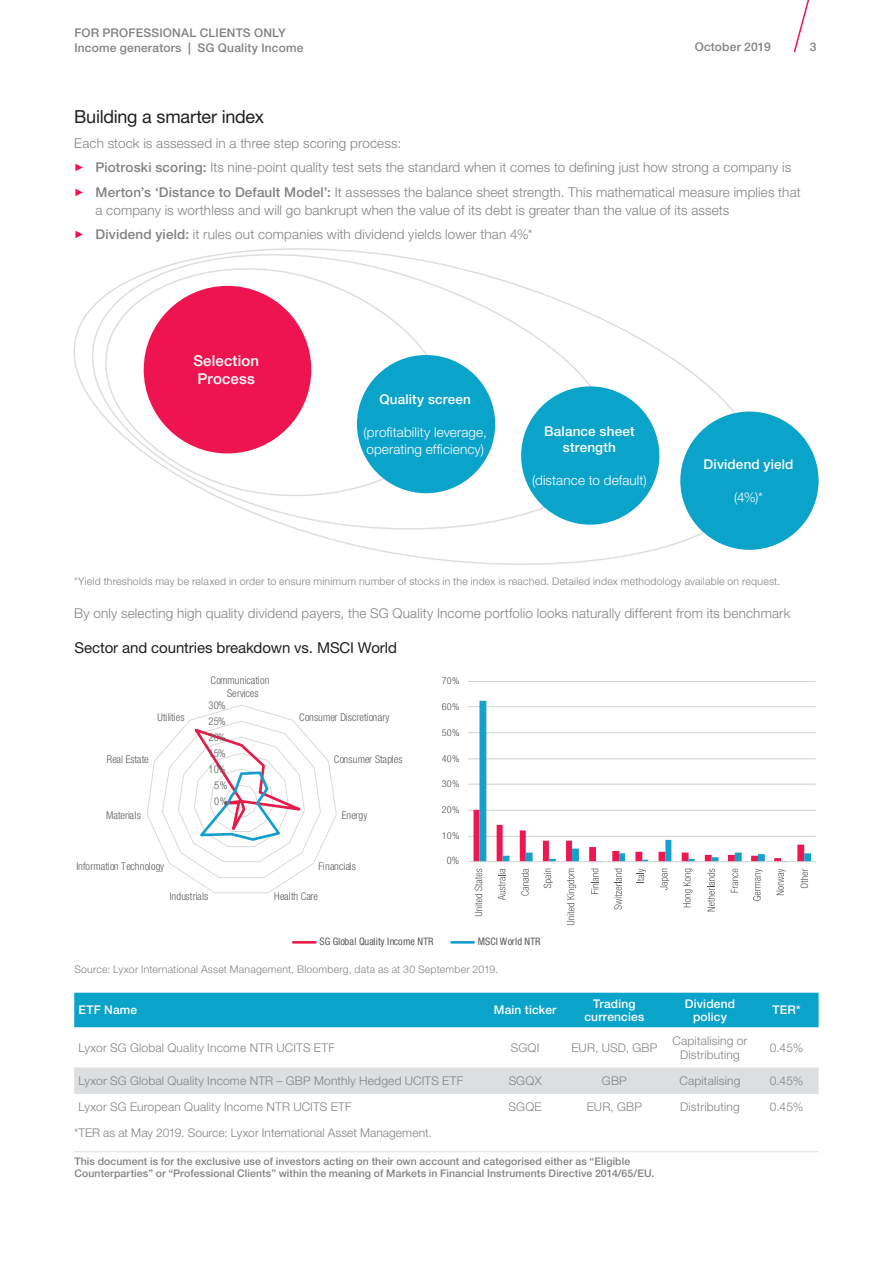
<style>
.page{position:relative;width:893px;height:1263px;background:#fff}
.page>*{position:absolute;margin:0;border:0;box-sizing:border-box;transform-origin:0 0}
.Heading_2_-_First_pa{font:18px "Helvetica Neue LT Pro";letter-spacing:-.015em;color:#231f20}
.Heading_3{font:15px "Helvetica Neue LT Pro";letter-spacing:-.005em;color:#231f20}
.Body_-_9pt_12pt{font:500 15px/18px "Helvetica Neue LT Pro";letter-spacing:.01em;color:#fff}
.Body_-_9pt_12pt-2{font:300 13.5px/18px "Helvetica Neue LT Pro";letter-spacing:.01em;color:#808285}
.Body_-_9pt_12pt-3{font:300 13.5px/16.5px "Helvetica Neue LT Pro";letter-spacing:.01em;color:#fff}
.Body_-_9pt_12pt-4{font:500 13.5px/16.5px "Helvetica Neue LT Pro";letter-spacing:.015em;color:#fff;text-align:center}
.Body_-_9pt_12pt-5{font:300 12px/13.5px "Helvetica Neue LT Pro";letter-spacing:.015em;color:#808285;text-align:center}
.t1{font:500 12px/15px "Helvetica Neue LT Pro";letter-spacing:.015em;color:#808285}
.Footnote{font:300 12px "Helvetica Neue LT Pro";letter-spacing:.005em;color:#808285}
.Body_-_9pt_12pt-6{font:500 12px/13.5px "Helvetica Neue LT Pro";letter-spacing:.015em;color:#fff;text-align:center}
.t2{font:300 condensed 10.65px/12.3px "Helvetica Neue LT Pro";color:#595a5a;text-align:center}
.t3{font:300 condensed 10.65px "Helvetica Neue LT Pro";letter-spacing:.025em;color:#595a5a}
.t4{font:condensed 10.65px "Helvetica Neue LT Pro";color:#595a5a}
.Footnote-2{font:500 10.5px/12px "Helvetica Neue LT Pro";letter-spacing:.01em;color:#808285}
.Body_-_9pt_12pt-7{font:300 10.5px "Helvetica Neue LT Pro";letter-spacing:.02em;color:#808285}
.t5{font:condensed 10.35px "Helvetica Neue LT Pro";color:#595a5a}
.t6{font:300 condensed 10.35px "Helvetica Neue LT Pro";color:#595a5a}
.t7{font:300 condensed 10.35px "Helvetica Neue LT Pro";color:#515455}
.t8{font:300 condensed 9.45px "Helvetica Neue LT Pro";letter-spacing:.02em;color:#515455;scale:1.08 1}
.s1{font-family:"Arial";font-weight:400;font-size:10.5px;color:#ed1450}
.s2{font-weight:500}
</style>
<div class="page">
<svg style="left:793px;top:0;width:17px;height:53px"></svg>
<hr style="left:74px;top:1151px;width:745px;height:1px;background:#dddee0">
<svg style="left:147px;top:705px;width:190px;height:189px"></svg>
<div style="left:74px;top:993px;width:745px;height:34px;background:#0aa3ca"></div>
<svg style="left:74px;top:1027px;width:745px;height:1px"></svg>
<div style="left:74px;top:1067px;width:745px;height:27px;background:#dddee0"></div>
<svg style="left:73px;top:248px;width:702px;height:317px"></svg>
<div style="left:144px;top:286px;width:167px;height:167px;background:#ed1450;border-radius:50%"></div>
<div style="left:521px;top:386px;width:138px;height:139px;background:#0aa3ca;border-radius:50%"></div>
<div style="left:680px;top:412px;width:139px;height:138px;background:#0aa3ca;border-radius:50%"></div>
<div style="left:357px;top:355px;width:138px;height:138px;background:#0aa3ca;border-radius:50%"></div>
<hr style="left:468px;top:681px;width:348px;height:1px;background:#d0d1d1">
<hr style="left:468px;top:706px;width:348px;height:1px;background:#d0d1d1">
<hr style="left:468px;top:732px;width:348px;height:1px;background:#d0d1d1">
<hr style="left:468px;top:758px;width:348px;height:1px;background:#d0d1d1">
<hr style="left:468px;top:784px;width:348px;height:1px;background:#d0d1d1">
<hr style="left:468px;top:810px;width:348px;height:1px;background:#d0d1d1">
<hr style="left:468px;top:836px;width:348px;height:1px;background:#d0d1d1">
<svg style="left:479px;top:701px;width:332px;height:160px"></svg>
<hr style="left:468px;top:861px;width:348px;height:1px;background:#d0d1d1">
<svg style="left:475px;top:869px;width:7px;height:47px"></svg>
<svg style="left:498px;top:869px;width:7px;height:31px"></svg>
<svg style="left:800px;top:869px;width:8px;height:19px"></svg>
<svg style="left:521px;top:869px;width:8px;height:26px"></svg>
<svg style="left:544px;top:869px;width:9px;height:19px"></svg>
<svg style="left:567px;top:869px;width:9px;height:56px"></svg>
<svg style="left:591px;top:869px;width:8px;height:25px"></svg>
<svg style="left:614px;top:869px;width:8px;height:40px"></svg>
<svg style="left:637px;top:869px;width:9px;height:14px"></svg>
<svg style="left:660px;top:869px;width:9px;height:21px"></svg>
<svg style="left:683px;top:869px;width:9px;height:38px"></svg>
<svg style="left:707px;top:869px;width:8px;height:42px"></svg>
<svg style="left:731px;top:869px;width:7px;height:23px"></svg>
<svg style="left:753px;top:869px;width:9px;height:32px"></svg>
<svg style="left:776px;top:869px;width:10px;height:26px"></svg>
<hr style="left:293px;top:941px;width:22px;height:3px;background:#e51b48">
<hr style="left:451px;top:941px;width:23px;height:3px;background:#139ecb">
<p class="t1" style="left:74px;top:25px;width:231px">FOR PROFESSIONAL CLIENTS ONLY<br>Income generators | SG Quality Income</p>
<p class="t1" style="left:695px;top:39px;width:78px">October 2019</p>
<p class="t1" style="left:810px;top:39px;width:8px">3</p>
<p class="Heading_2_-_First_pa" style="left:74px;top:106px;width:191px">Building a smarter index</p>
<p class="Body_-_9pt_12pt-2" style="left:74px;top:134px;width:328px">Each stock is assessed in a three step scoring process:</p>
<p class="Body_-_9pt_12pt-2" style="left:74px;top:158px;width:718px"><span class="s1">►</span> <span class="s2">Piotroski scoring:</span> Its nine-point quality test sets the standard when it comes to defining just how strong a company is</p>
<p class="Body_-_9pt_12pt-2" style="left:95px;top:182px;width:707px;text-indent:-21px"><span class="s1">►</span> <span class="s2">Merton’s ‘Distance to Default Model’:</span> It assesses the balance sheet strength. This mathematical measure implies that a company is worthless and will go bankrupt when the value of its debt is greater than the value of its assets</p>
<p class="Body_-_9pt_12pt-2" style="left:74px;top:225px;width:460px"><span class="s1">►</span> <span class="s2">Dividend yield:</span> it rules out companies with dividend yields lower than 4%*</p>
<p class="Body_-_9pt_12pt" style="left:193px;top:351px;width:67px">Selection<br>Process</p>
<p class="Body_-_9pt_12pt-4" style="left:379px;top:391px;width:93px">Quality screen</p>
<p class="Body_-_9pt_12pt-3" style="left:363px;top:424px;width:125px">(profitability leverage, operating efficiency)</p>
<p class="Body_-_9pt_12pt-4" style="left:544px;top:422px;width:92px">Balance sheet strength</p>
<p class="Body_-_9pt_12pt-3" style="left:532px;top:472px;width:116px">(distance to default)</p>
<p class="Body_-_9pt_12pt-4" style="left:704px;top:456px;width:91px">Dividend yield</p>
<p class="Body_-_9pt_12pt-3" style="left:734px;top:489px;width:30px">(4%)*</p>
<p class="Body_-_9pt_12pt-7" style="left:74px;top:575px;width:707px">*Yield thresholds may be relaxed in order to ensure minimum number of stocks in the index is reached. Detailed index methodology available on request.</p>
<p class="Body_-_9pt_12pt-2" style="left:74px;top:603px;width:718px">By only selecting high quality dividend payers, the SG Quality Income portfolio looks naturally different from its benchmark</p>
<p class="Heading_3" style="left:74px;top:638px;width:324px">Sector and countries breakdown vs. MSCI World</p>
<p class="t2" style="left:211px;top:674px;width:61px">Communication<br>Services</p>
<p class="t2" style="left:208px;top:699px;width:19px">30%</p>
<p class="t3" style="left:158px;top:711px;width:29px">Utilities</p>
<p class="t2" style="left:107px;top:753px;width:43px">Real Estate</p>
<p class="t2" style="left:208px;top:715px;width:19px">25%</p>
<p class="t2" style="left:208px;top:731px;width:19px">20%</p>
<p class="t2" style="left:208px;top:747px;width:19px">15%</p>
<p class="t2" style="left:208px;top:763px;width:19px">10%</p>
<p class="t2" style="left:299px;top:711px;width:92px">Consumer Discretionary</p>
<p class="t2" style="left:334px;top:753px;width:70px">Consumer Staples</p>
<p class="t6" style="left:392px;top:759px;width:18px">15%</p>
<p class="t2" style="left:214px;top:779px;width:15px">5%</p>
<p class="t2" style="left:214px;top:795px;width:15px">0%</p>
<p class="t3" style="left:106px;top:809px;width:36px">Materials</p>
<p class="t2" style="left:342px;top:808px;width:27px">Energy</p>
<p class="t2" style="left:77px;top:859px;width:89px">Information Technology</p>
<p class="t3" style="left:319px;top:860px;width:39px">Financials</p>
<p class="t2" style="left:170px;top:890px;width:40px">Industrials</p>
<p class="t2" style="left:274px;top:890px;width:45px">Health Care</p>
<p class="t8" style="left:442px;top:675px;width:18px">70%</p>
<p class="t8" style="left:442px;top:727px;width:18px">50%</p>
<p class="t8" style="left:442px;top:753px;width:18px">40%</p>
<p class="t8" style="left:442px;top:779px;width:18px">30%</p>
<p class="t8" style="left:442px;top:804px;width:18px">20%</p>
<p class="t8" style="left:442px;top:830px;width:18px">10%</p>
<p class="t7" style="left:447px;top:854px;width:14px">0%</p>
<p class="t4" style="left:297px;top:930px;width:66px">MSCI World NTR</p>
<p class="Body_-_9pt_12pt-7" style="left:74px;top:962px;width:425px">Source: Lyxor International Asset Management, Bloomberg, data as at 30 September 2019.</p>
<p class="t5" style="left:320px;top:936px;width:115px">SG Global Quality Income NTR</p>
<p class="t5" style="left:478px;top:936px;width:64px">MSCI World NTR</p>
<p class="Body_-_9pt_12pt-6" style="left:78px;top:1003px;width:60px">ETF Name</p>
<p class="Body_-_9pt_12pt-6" style="left:494px;top:1003px;width:64px">Main ticker</p>
<p class="Body_-_9pt_12pt-6" style="left:584px;top:996px;width:61px">Trading currencies</p>
<p class="Body_-_9pt_12pt-6" style="left:685px;top:996px;width:52px">Dividend policy</p>
<p class="Body_-_9pt_12pt-6" style="left:772px;top:1003px;width:30px">TER*</p>
<p class="Body_-_9pt_12pt-5" style="left:78px;top:1040px;width:258px">Lyxor SG Global Quality Income NTR UCITS ETF</p>
<p class="Body_-_9pt_12pt-5" style="left:511px;top:1040px;width:30px">SGQI</p>
<p class="Body_-_9pt_12pt-5" style="left:571px;top:1040px;width:87px">EUR, USD, GBP</p>
<p class="Body_-_9pt_12pt-5" style="left:672px;top:1034px;width:76px">Capitalising or<br>Distributing</p>
<p class="Body_-_9pt_12pt-5" style="left:770px;top:1040px;width:35px">0.45%</p>
<p class="Body_-_9pt_12pt-5" style="left:78px;top:1074px;width:386px">Lyxor SG Global Quality Income NTR – GBP Monthly Hedged UCITS ETF</p>
<p class="Body_-_9pt_12pt-5" style="left:509px;top:1074px;width:34px">SGQX</p>
<p class="Body_-_9pt_12pt-5" style="left:602px;top:1074px;width:26px">GBP</p>
<p class="Body_-_9pt_12pt-5" style="left:679px;top:1074px;width:62px">Capitalising</p>
<p class="Body_-_9pt_12pt-5" style="left:770px;top:1074px;width:35px">0.45%</p>
<p class="Body_-_9pt_12pt-5" style="left:78px;top:1100px;width:275px">Lyxor SG European Quality Income NTR UCITS ETF</p>
<p class="Body_-_9pt_12pt-5" style="left:509px;top:1100px;width:34px">SGQE</p>
<p class="Body_-_9pt_12pt-5" style="left:587px;top:1100px;width:57px">EUR, GBP</p>
<p class="Body_-_9pt_12pt-5" style="left:680px;top:1100px;width:61px">Distributing</p>
<p class="Body_-_9pt_12pt-5" style="left:770px;top:1100px;width:35px">0.45%</p>
<p class="Footnote" style="left:74px;top:1126px;width:359px">*TER as at May 2019. Source: Lyxor International Asset Management.</p>
<p class="Footnote-2" style="left:74px;top:1155px;width:582px">This document is for the exclusive use of investors acting on their own account and categorised either as “Eligible<br>Counterparties” or “Professional Clients” within the meaning of Markets in Financial Instruments Directive 2014/65/EU.</p>
</div>
